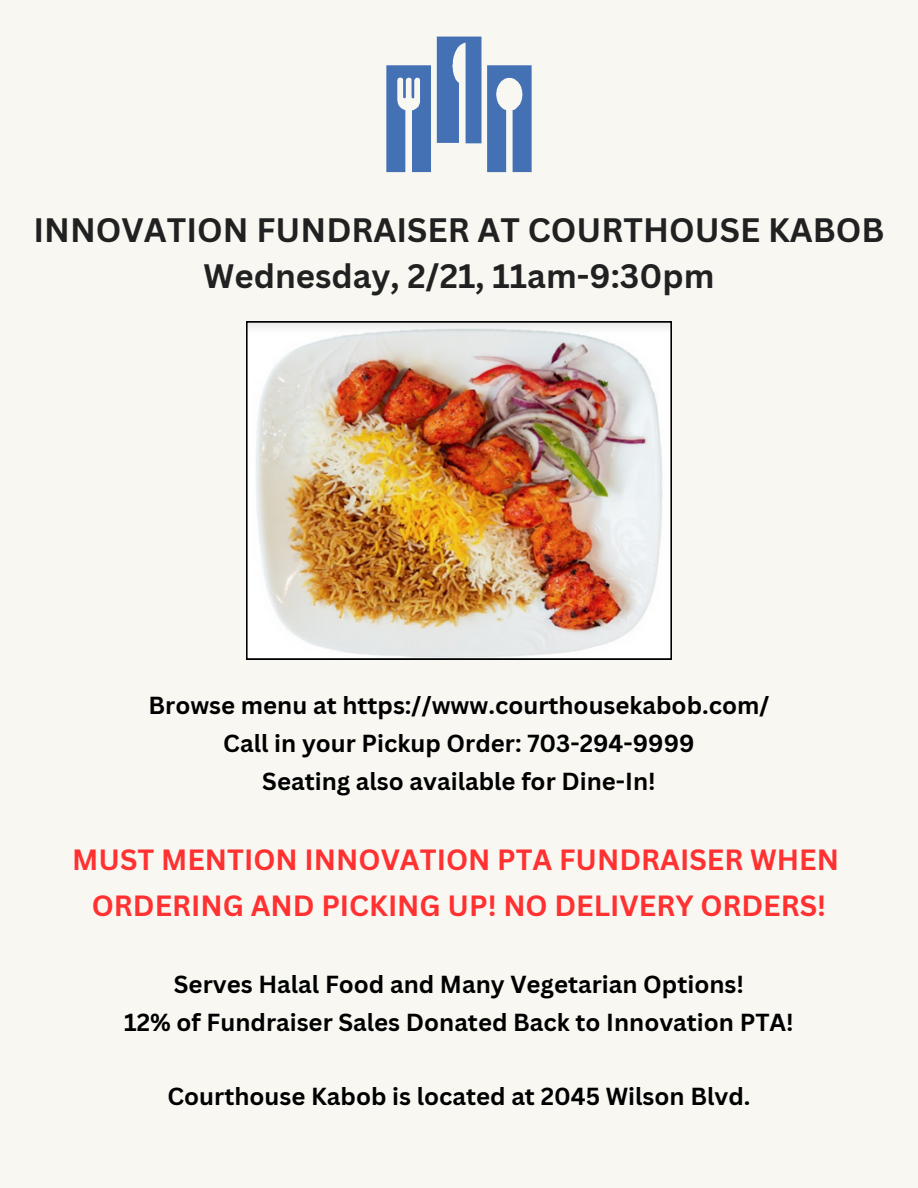
<style>
.page{position:relative;width:918px;height:1188px;background:#f8f7f2}
.page>*{position:absolute;margin:0;border:0;box-sizing:border-box;transform-origin:0 0}
.t1{font:700 33px/46.2px "Canva Sans";color:#212121;text-align:center}
.t2{font:700 28.5px/46.2px "Canva Sans";color:#ff3131;text-align:center}
.t3{font:700 24px "Canva Sans";color:#000}
</style>
<div class="page">
<svg style="left:386px;top:65px;width:45px;height:107px"></svg>
<svg style="left:437px;top:37px;width:94px;height:135px"></svg>
<img style="left:246px;top:322px;width:426px;height:337px">
<h1 class="t1" style="left:33px;top:206px;width:852px">INNOVATION FUNDRAISER AT COURTHOUSE KABOB<br>Wednesday, 2/21, 11am-9:30pm</h1>
<p class="t3" style="left:148px;top:688px;width:623px">Browse menu at https://www.courthousekabob.com/</p>
<p class="t3" style="left:223px;top:726px;width:473px">Call in your Pickup Order: 703-294-9999</p>
<p class="t3" style="left:262px;top:765px;width:395px">Seating also available for Dine-In!</p>
<p class="t2" style="left:72px;top:836px;width:768px">MUST MENTION INNOVATION PTA FUNDRAISER WHEN<br>ORDERING AND PICKING UP! NO DELIVERY ORDERS!</p>
<h2 class="t3" style="left:174px;top:967px;width:572px">Serves Halal Food and Many Vegetarian Options!</h2>
<p class="t3" style="left:124px;top:1005px;width:671px">12% of Fundraiser Sales Donated Back to Innovation PTA!</p>
<p class="t3" style="left:167px;top:1080px;width:585px">Courthouse Kabob is located at 2045 Wilson Blvd.</p>
</div>
